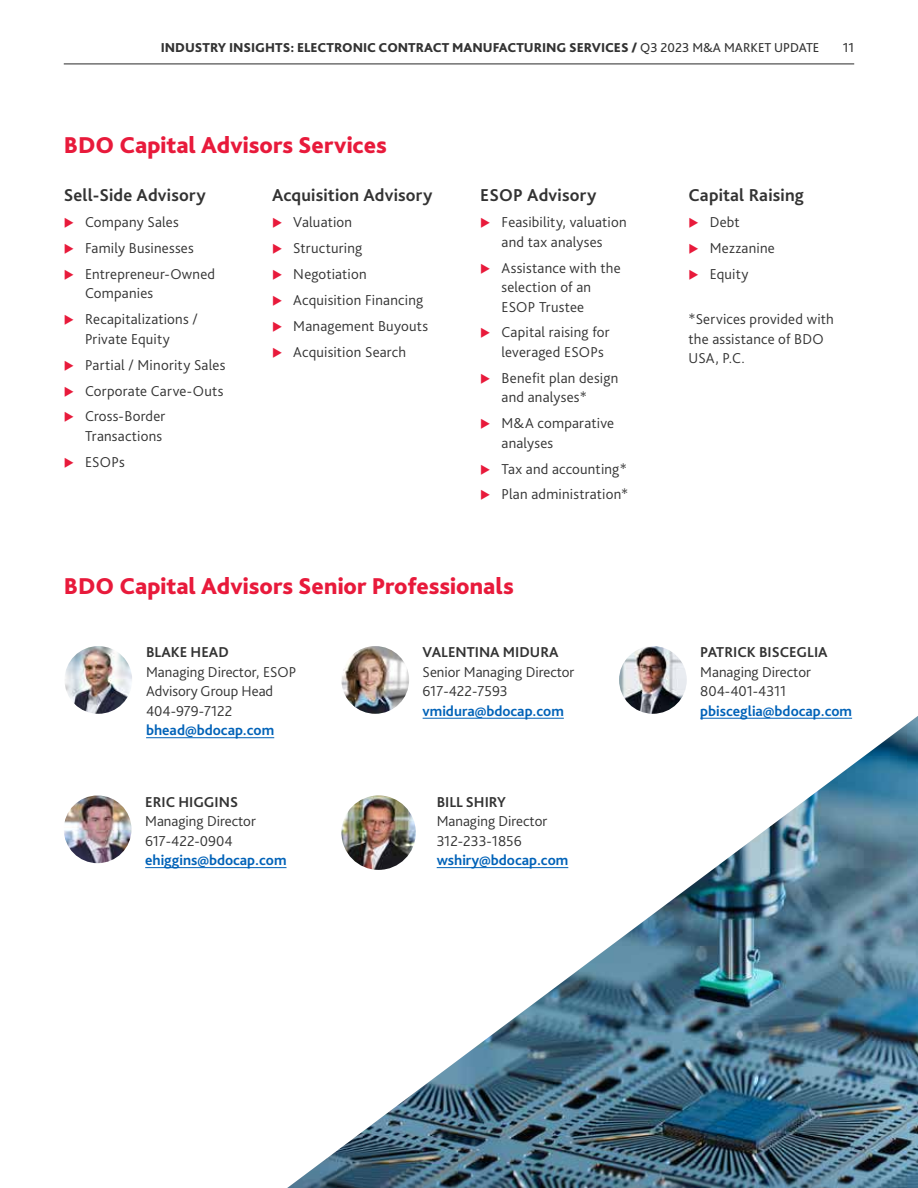
<style>
.page{position:relative;width:918px;height:1188px;background:#fff}
.page>*{position:absolute;margin:0;border:0;box-sizing:border-box;transform-origin:0 0}
.t1{font:800 24px "Bliss Pro";color:#e81a3b}
.t2{font:700 18px "Bliss Pro";letter-spacing:.01em;color:#333}
.t3{font:300 15px/26px "Bliss Pro";letter-spacing:.01em;color:#333}
.t4{font:700 15px "Bliss Pro";color:#0062b8}
.t5{font:700 15px "Bliss Pro";color:#333}
.t6{font:800 13.5px "Bliss Pro";color:#333}
.t7{font:13.5px "Bliss Pro";color:#333}
.s1{font-weight:400}
</style>
<div class="page">
<img style="left:619px;top:646px;width:68px;height:68px;border-radius:34px">
<img style="left:342px;top:646px;width:67px;height:68px">
<hr style="left:145px;top:867px;width:142px;height:1px;background:#0062b8">
<img style="left:64px;top:795px;width:67px;height:68px;border-radius:34px">
<hr style="left:146px;top:737px;width:128px;height:1px;background:#0062b8">
<img style="left:65px;top:646px;width:67px;height:68px;border-radius:34px">
<img style="left:287px;top:716px;width:631px;height:472px">
<hr style="left:64px;top:63px;width:790px;height:1px;background:#333">
<p class="t6" style="left:161px;top:39px;width:660px">INDUSTRY INSIGHTS: ELECTRONIC CONTRACT MANUFACTURING SERVICES / <span class="s1">Q3 2023 M&amp;A MARKET UPDATE</span></p>
<p class="t7" style="left:843px;top:39px;width:13px">11</p>
<h1 class="t1" style="left:64px;top:130px;width:325px">BDO Capital Advisors Services</h1>
<p class="t2" style="left:64px;top:184px;width:143px">Sell-Side Advisory</p>
<p class="t3" style="left:85px;top:209px;width:132px">Company Sales<br>Family Businesses<br>Entrepreneur-Owned</p>
<p class="t3" style="left:85px;top:280px;width:114px">Companies<br>Recapitalizations /</p>
<p class="t3" style="left:85px;top:326px;width:142px">Private Equity<br>Partial / Minority Sales<br>Corporate Carve-Outs<br>Cross-Border</p>
<p class="t3" style="left:85px;top:423px;width:79px">Transactions<br>ESOPs</p>
<p class="t2" style="left:272px;top:184px;width:162px">Acquisition Advisory</p>
<p class="t3" style="left:293px;top:209px;width:136px">Valuation<br>Structuring<br>Negotiation<br>Acquisition Financing<br>Management Buyouts<br>Acquisition Search</p>
<p class="t2" style="left:480px;top:184px;width:118px">ESOP Advisory</p>
<p class="t3" style="left:502px;top:212px;width:127px;line-height:19.5px">Feasibility, valuation and tax analyses</p>
<p class="t3" style="left:502px;top:258px;width:121px;line-height:19.5px">Assistance with the selection of an<br>ESOP Trustee</p>
<p class="t3" style="left:502px;top:322px;width:110px;line-height:19.5px">Capital raising for leveraged ESOPs</p>
<p class="t3" style="left:502px;top:368px;width:118px;line-height:19.5px">Benefit plan design and analyses*</p>
<p class="t3" style="left:502px;top:413px;width:114px;line-height:19.5px">M&amp;A comparative analyses</p>
<p class="t3" style="left:502px;top:455px;width:128px">Tax and accounting*<br>Plan administration*</p>
<h1 class="t1" style="left:64px;top:571px;width:452px">BDO Capital Advisors Senior Professionals</h1>
<p class="t5" style="left:146px;top:643px;width:84px">BLAKE HEAD</p>
<p class="t3" style="left:146px;top:662px;width:152px;line-height:19.5px">Managing Director, ESOP<br>Advisory Group Head<br>404-979-7122</p>
<p class="t4" style="left:146px;top:721px;width:130px">bhead@bdocap.com</p>
<p class="t5" style="left:145px;top:793px;width:94px">ERIC HIGGINS</p>
<p class="t3" style="left:145px;top:811px;width:112px;line-height:19.5px">Managing Director<br>617-422-0904</p>
<p class="t4" style="left:145px;top:851px;width:143px">ehiggins@bdocap.com</p>
<p class="t5" style="left:423px;top:643px;width:138px">VALENTINA MIDURA</p>
<p class="t3" style="left:423px;top:662px;width:153px;line-height:19.5px">Senior Managing Director<br>617-422-7593</p>
<p class="t4" style="left:423px;top:702px;width:143px">vmidura@bdocap.com</p>
<p class="t5" style="left:437px;top:793px;width:71px">BILL SHIRY</p>
<p class="t3" style="left:437px;top:811px;width:112px;line-height:19.5px">Managing Director<br>312-233-1856</p>
<p class="t4" style="left:437px;top:851px;width:133px">wshiry@bdocap.com</p>
<p class="t2" style="left:688px;top:184px;width:117px">Capital Raising</p>
<p class="t3" style="left:710px;top:209px;width:67px">Debt<br>Mezzanine<br>Equity</p>
<p class="t3" style="left:689px;top:309px;width:147px;line-height:19.5px">*Services provided with the assistance of BDO<br>USA, P.C.</p>
<p class="t5" style="left:700px;top:643px;width:129px">PATRICK BISCEGLIA</p>
<p class="t3" style="left:700px;top:662px;width:112px;line-height:19.5px">Managing Director<br>804-401-4311</p>
<p class="t4" style="left:700px;top:702px;width:153px">pbisceglia@bdocap.com</p>
</div>
